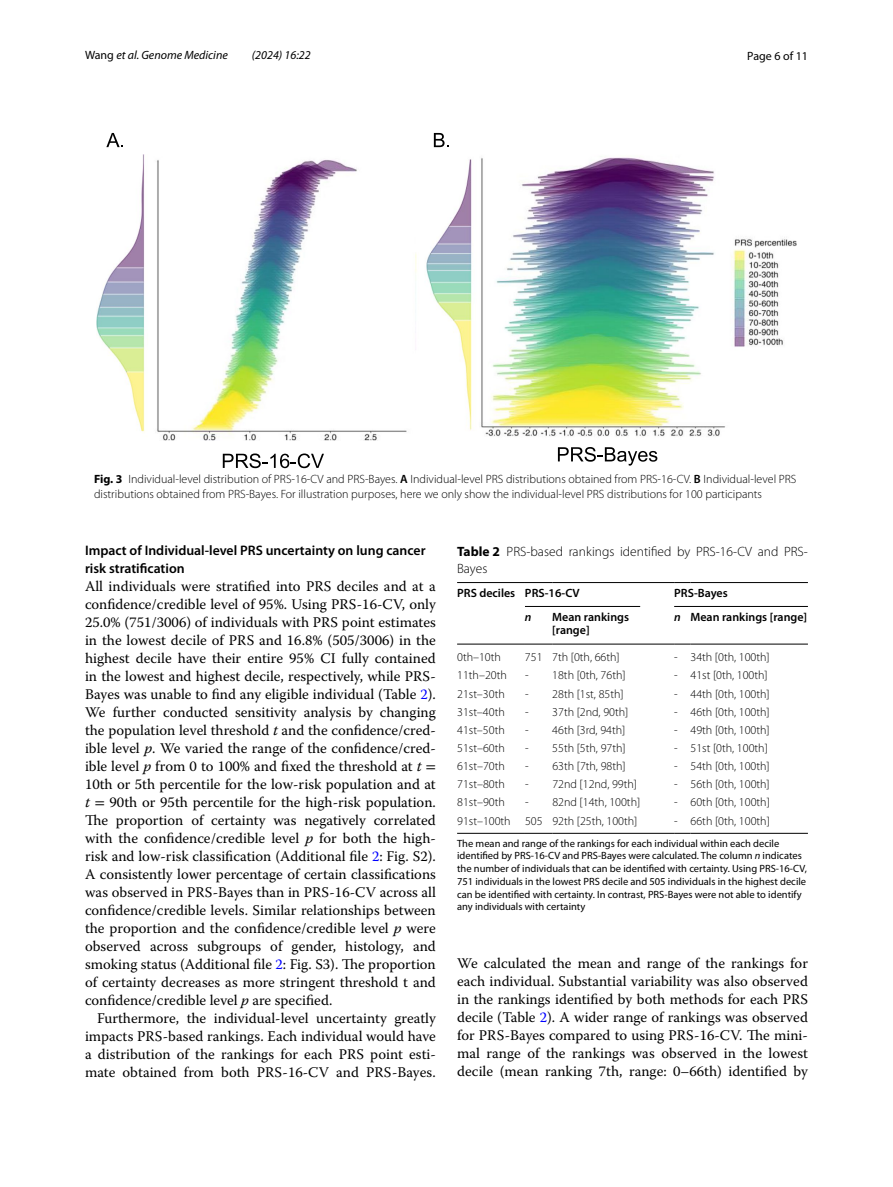
<style>
.page{position:relative;width:893px;height:1187px;background:#fff}
.page>*{position:absolute;margin:0;border:0;box-sizing:border-box;transform-origin:0 0}
.t1{font:14.7px/18px "Warnock Pro";color:#000;text-align:justify}
.t2{font:600 13.8px/18px "Myriad Pro";color:#000}
.t3{font:300 13.5px/16.5px "Myriad Pro";color:#000}
.t4{font:300 12px/15px "Myriad Pro";color:#000}
.t5{font:600 12px/13.5px "Myriad Pro";color:#000}
.t6{font:italic 12px "Myriad Pro";color:#000}
.t7{font:12px "Myriad Pro";color:#000}
.t8{font:italic 600 12px "Myriad Pro";color:#000}
.t9{font:10.5px/12.8px "Myriad Pro";color:#000}
.s1{font-style:normal}
.s2{font-weight:700}
.s3{font-weight:600}
.s4{color:#00f}
.s5{font-style:italic}
.s6{font-family:"STIX"}
</style>
<div class="page">
<img style="left:96px;top:154px;width:701px;height:286px">
<svg style="left:223px;top:453px;width:101px;height:15px"></svg>
<svg style="left:558px;top:447px;width:99px;height:18px"></svg>
<svg style="left:106px;top:133px;width:17px;height:14px"></svg>
<svg style="left:434px;top:133px;width:15px;height:14px"></svg>
<hr style="left:457px;top:582px;width:68px;height:1px;background:#000">
<hr style="left:457px;top:643px;width:68px;height:1px;background:#000">
<svg style="left:525px;top:582px;width:27px;height:1px"></svg>
<hr style="left:552px;top:582px;width:122px;height:1px;background:#000">
<svg style="left:674px;top:582px;width:16px;height:1px"></svg>
<hr style="left:690px;top:582px;width:118px;height:1px;background:#000">
<svg style="left:525px;top:643px;width:27px;height:1px"></svg>
<hr style="left:552px;top:643px;width:122px;height:1px;background:#000">
<svg style="left:674px;top:643px;width:16px;height:1px"></svg>
<hr style="left:690px;top:643px;width:118px;height:1px;background:#000">
<hr style="left:457px;top:833px;width:68px;height:1px;background:#000">
<svg style="left:525px;top:833px;width:27px;height:1px"></svg>
<hr style="left:552px;top:833px;width:122px;height:1px;background:#000">
<svg style="left:674px;top:833px;width:16px;height:1px"></svg>
<hr style="left:690px;top:833px;width:118px;height:1px;background:#000">
<hr style="left:525px;top:606px;width:115px;height:1px;background:#000">
<hr style="left:674px;top:606px;width:134px;height:1px;background:#000">
<p class="t6" style="left:85px;top:48px;width:144px"><span class="s1">Wang</span> et al. Genome Medicine</p>
<p class="t6" style="left:252px;top:48px;width:60px">(2024) 16:22</p>
<p class="t7" style="left:747px;top:48px;width:62px">Page 6 of 11</p>
<p class="t4" style="left:94px;top:472px;width:704px"><span class="s2">Fig. 3</span> Individual-level distribution of PRS-16-CV and PRS-Bayes. <span class="s3">A</span> Individual-level PRS distributions obtained from PRS-16-CV. <span class="s3">B</span> Individual-level PRS distributions obtained from PRS-Bayes. For illustration purposes, here we only show the individual-level PRS distributions for 100 participants</p>
<p class="t2" style="left:85px;top:541px;width:342px">Impact of Individual‑level PRS uncertainty on lung cancer risk stratification</p>
<p class="t1" style="left:85px;top:576px;width:352px">All individuals were stratified into PRS deciles and at a confidence/credible level of 95%. Using PRS-16-CV, only 25.0% (751/3006) of individuals with PRS point estimates in the lowest decile of PRS and 16.8% (505/3006) in the highest decile have their entire 95% CI fully contained in the lowest and highest decile, respectively, while PRS-Bayes was unable to find any eligible individual (Table <span class="s4">2</span>).<br>We further conducted sensitivity analysis by changing the population level threshold <span class="s5">t</span> and the confidence/cred&shy;ible level <span class="s5">p</span>. We varied the range of the confidence/cred&shy;ible level <span class="s5">p</span> from 0 to 100% and fixed the threshold at <span class="s5">t</span> <span class="s6">= </span>10th or 5th percentile for the low-risk population and at <span class="s5">t</span> <span class="s6">=</span> 90th or 95th percentile for the high-risk population.<br>The proportion of certainty was negatively correlated with the confidence/credible level <span class="s5">p</span> for both the high&shy;risk and low-risk classification (Additional file <span class="s4">2</span>: Fig. S2).<br>A consistently lower percentage of certain classifications was observed in PRS-Bayes than in PRS-16-CV across all confidence/credible levels. Similar relationships between the proportion and the confidence/credible level <span class="s5">p</span> were observed across subgroups of gender, histology, and smoking status (Additional file <span class="s4">2</span>: Fig. S3). The proportion of certainty decreases as more stringent threshold t and confidence/credible level <span class="s5">p</span> are specified.</p>
<p class="t1" style="left:85px;top:1008px;width:352px;text-indent:12px">Furthermore, the individual-level uncertainty greatly impacts PRS-based rankings. Each individual would have a distribution of the rankings for each PRS point esti&shy;mate obtained from both PRS-16-CV and PRS-Bayes.</p>
<p class="t3" style="left:457px;top:543px;width:351px"><span class="s2">Table 2</span> PRS-based rankings identified by PRS-16-CV and PRS-<br>Bayes</p>
<p class="t5" style="left:457px;top:586px;width:124px">PRS deciles PRS-16-CV</p>
<p class="t5" style="left:674px;top:586px;width:55px">PRS-Bayes</p>
<p class="t8" style="left:525px;top:609px;width:8px">n</p>
<p class="t5" style="left:552px;top:609px;width:78px">Mean rankings [range]</p>
<p class="t5" style="left:674px;top:609px;width:135px"><span class="s5">n</span> Mean rankings [range]</p>
<p class="t4" style="left:457px;top:650px;width:45px">0th–10th</p>
<p class="t4" style="left:525px;top:650px;width:96px">751 7th [0th, 66th]</p>
<p class="t4" style="left:674px;top:650px;width:97px">- 34th [0th, 100th]</p>
<p class="t4" style="left:457px;top:668px;width:51px">11th–20th</p>
<p class="t4" style="left:525px;top:668px;width:102px">- 18th [0th, 76th]</p>
<p class="t4" style="left:674px;top:668px;width:95px">- 41st [0th, 100th]</p>
<p class="t4" style="left:457px;top:686px;width:49px">21st–30th</p>
<p class="t4" style="left:525px;top:686px;width:100px">- 28th [1st, 85th]</p>
<p class="t4" style="left:674px;top:686px;width:97px">- 44th [0th, 100th]</p>
<p class="t4" style="left:457px;top:704px;width:49px">31st–40th</p>
<p class="t4" style="left:525px;top:704px;width:105px">- 37th [2nd, 90th]</p>
<p class="t4" style="left:674px;top:704px;width:97px">- 46th [0th, 100th]</p>
<p class="t4" style="left:457px;top:722px;width:49px">41st–50th</p>
<p class="t4" style="left:525px;top:722px;width:102px">- 46th [3rd, 94th]</p>
<p class="t4" style="left:674px;top:722px;width:97px">- 49th [0th, 100th]</p>
<p class="t4" style="left:457px;top:740px;width:49px">51st–60th</p>
<p class="t4" style="left:525px;top:740px;width:102px">- 55th [5th, 97th]</p>
<p class="t4" style="left:674px;top:740px;width:95px">- 51st [0th, 100th]</p>
<p class="t4" style="left:457px;top:758px;width:49px">61st–70th</p>
<p class="t4" style="left:525px;top:758px;width:102px">- 63th [7th, 98th]</p>
<p class="t4" style="left:674px;top:758px;width:97px">- 54th [0th, 100th]</p>
<p class="t4" style="left:457px;top:777px;width:49px">71st–80th</p>
<p class="t4" style="left:525px;top:777px;width:114px">- 72nd [12nd, 99th]</p>
<p class="t4" style="left:674px;top:777px;width:97px">- 56th [0th, 100th]</p>
<p class="t4" style="left:457px;top:795px;width:49px">81st–90th</p>
<p class="t4" style="left:525px;top:795px;width:117px">- 82nd [14th, 100th]</p>
<p class="t4" style="left:674px;top:795px;width:97px">- 60th [0th, 100th]</p>
<p class="t4" style="left:457px;top:813px;width:182px">91st–100th 505 92th [25th, 100th]</p>
<p class="t4" style="left:674px;top:813px;width:97px">- 66th [0th, 100th]</p>
<p class="t9" style="left:457px;top:836px;width:351px">The mean and range of the rankings for each individual within each decile identified by PRS-16-CV and PRS-Bayes were calculated. The column <span class="s5">n</span> indicates the number of individuals that can be identified with certainty. Using PRS-16-CV, 751 individuals in the lowest PRS decile and 505 individuals in the highest decile can be identified with certainty. In contrast, PRS-Bayes were not able to identify any individuals with certainty</p>
<p class="t1" style="left:457px;top:954px;width:352px">We calculated the mean and range of the rankings for each individual. Substantial variability was also observed in the rankings identified by both methods for each PRS decile (Table <span class="s4">2</span>). A wider range of rankings was observed for PRS-Bayes compared to using PRS-16-CV. The mini&shy;mal range of the rankings was observed in the lowest decile (mean ranking 7th, range: 0–66th) identified by</p>
</div>
